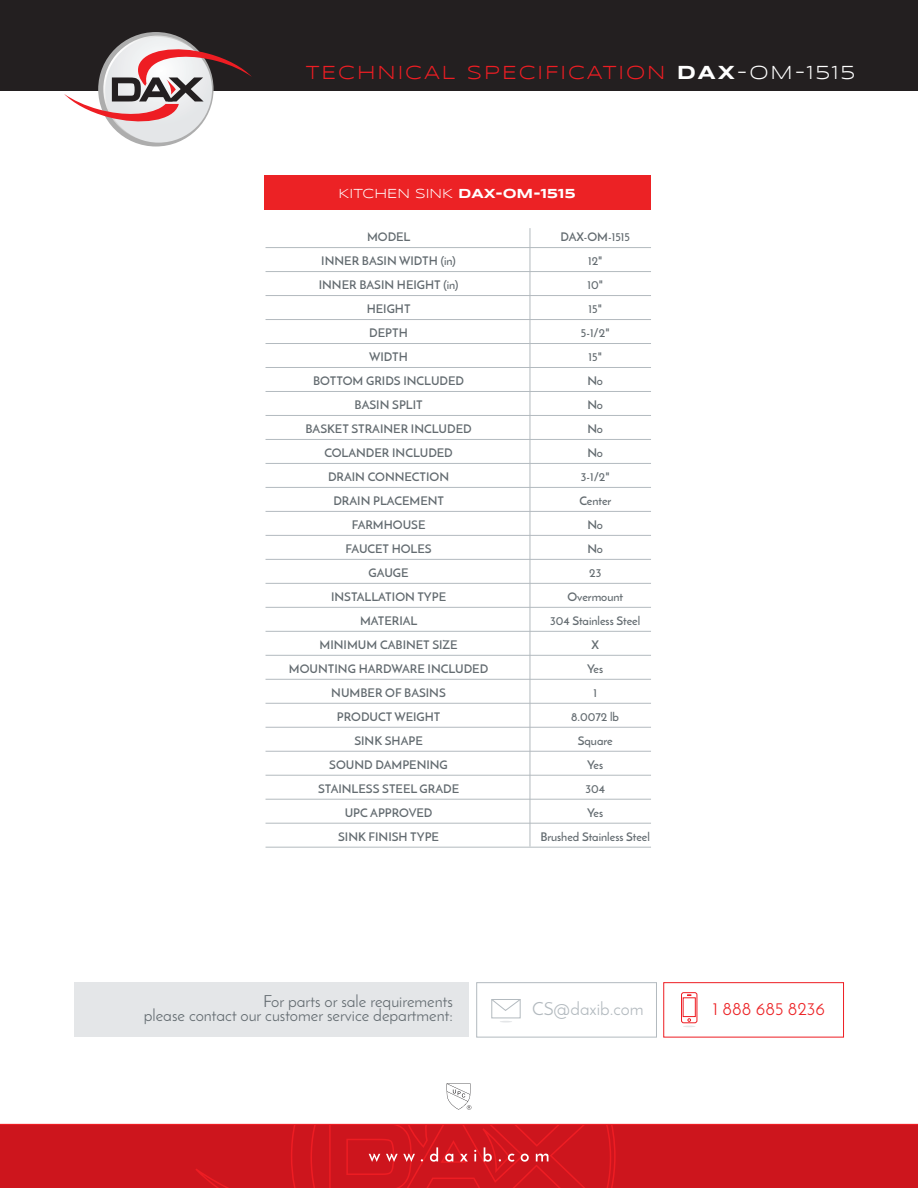
<style>
.page{position:relative;width:918px;height:1188px;background:#fff}
.page>*{position:absolute;margin:0;border:0;box-sizing:border-box;transform-origin:0 0}
.t1{font:19.5px "Syncopate";letter-spacing:.1em;color:#ee1d23}
.t2{font:18px "Josefin Sans";color:#b3babf}
.t3{font:18px "Josefin Sans";color:#ec2225}
.t4{font:16.5px/13.5px "Josefin Sans";color:#636b70;text-align:right}
.t5{font:13.5px "Syncopate";color:#fff}
.t6{font:600 12px/24px "Josefin Sans";color:#636b70;text-align:center}
.s1{font-weight:700;color:#fff}
.s2{color:#fff}
.s3{font-weight:700}
</style>
<div class="page">
<div style="left:0;top:0;width:918px;height:90px;background:#231f20"></div>
<svg style="left:64px;top:36px;width:188px;height:107px"></svg>
<div style="left:74px;top:983px;width:395px;height:54px;background:#e4e6e8"></div>
<div style="left:663px;top:982px;width:181px;height:55px;border:1px solid #ee1d23"></div>
<div style="left:476px;top:982px;width:181px;height:55px;border:1px solid #b3babf"></div>
<svg style="left:681px;top:992px;width:17px;height:35px"></svg>
<svg style="left:500px;top:1021px;width:12px;height:2px"></svg>
<div style="left:491px;top:999px;width:30px;height:19px;border:1px solid #b3babf"></div>
<svg style="left:491px;top:999px;width:30px;height:12px"></svg>
<div style="left:264px;top:176px;width:386px;height:34px;background:#ec2225"></div>
<hr style="left:266px;top:847px;width:385px;height:1px;background:#b3babf">
<hr style="left:266px;top:823px;width:385px;height:1px;background:#b3babf">
<hr style="left:266px;top:799px;width:385px;height:1px;background:#b3babf">
<hr style="left:266px;top:775px;width:385px;height:1px;background:#b3babf">
<hr style="left:266px;top:751px;width:385px;height:1px;background:#b3babf">
<hr style="left:266px;top:727px;width:385px;height:1px;background:#b3babf">
<hr style="left:266px;top:703px;width:385px;height:1px;background:#b3babf">
<hr style="left:266px;top:679px;width:385px;height:1px;background:#b3babf">
<hr style="left:266px;top:655px;width:385px;height:1px;background:#b3babf">
<hr style="left:266px;top:631px;width:385px;height:1px;background:#b3babf">
<hr style="left:266px;top:607px;width:385px;height:1px;background:#b3babf">
<hr style="left:266px;top:583px;width:385px;height:1px;background:#b3babf">
<hr style="left:266px;top:559px;width:385px;height:1px;background:#b3babf">
<hr style="left:266px;top:535px;width:385px;height:1px;background:#b3babf">
<hr style="left:266px;top:511px;width:385px;height:1px;background:#b3babf">
<hr style="left:266px;top:487px;width:385px;height:1px;background:#b3babf">
<hr style="left:266px;top:463px;width:385px;height:1px;background:#b3babf">
<hr style="left:266px;top:439px;width:385px;height:1px;background:#b3babf">
<hr style="left:266px;top:415px;width:385px;height:1px;background:#b3babf">
<hr style="left:266px;top:391px;width:385px;height:1px;background:#b3babf">
<hr style="left:266px;top:367px;width:385px;height:1px;background:#b3babf">
<hr style="left:266px;top:343px;width:385px;height:1px;background:#b3babf">
<hr style="left:266px;top:319px;width:385px;height:1px;background:#b3babf">
<hr style="left:266px;top:295px;width:385px;height:1px;background:#b3babf">
<hr style="left:266px;top:271px;width:385px;height:1px;background:#b3babf">
<hr style="left:266px;top:247px;width:385px;height:1px;background:#b3babf">
<hr style="left:530px;top:228px;width:1px;height:619px;background:#b3babf">
<div style="left:0;top:1124px;width:918px;height:64px;background:#cd151d"></div>
<hr style="left:0;top:1124px;width:918px;height:1px;background:#ee1d23">
<svg style="left:195px;top:1125px;width:421px;height:63px"></svg>
<svg style="left:447px;top:1083px;width:24px;height:27px"></svg>
<h1 class="t1" style="left:306px;top:61px;width:551px">TECHNICAL SPECIFICATION <span class="s1">DAX</span><span class="s2">-OM-1515</span></h1>
<p class="t5" style="left:339px;top:186px;width:239px">KITCHEN SINK <span class="s3">DAX-OM-1515</span></p>
<p class="t6" style="left:289px;top:225px;width:201px">MODEL<br>INNER BASIN WIDTH (in)<br>INNER BASIN HEIGHT (in)<br>HEIGHT<br>DEPTH<br>WIDTH<br>BOTTOM GRIDS INCLUDED<br>BASIN SPLIT<br>BASKET STRAINER INCLUDED<br>COLANDER INCLUDED<br>DRAIN CONNECTION<br>DRAIN PLACEMENT<br>FARMHOUSE<br>FAUCET HOLES<br>GAUGE<br>INSTALLATION TYPE<br>MATERIAL<br>MINIMUM CABINET SIZE<br>MOUNTING HARDWARE INCLUDED<br>NUMBER OF BASINS<br>PRODUCT WEIGHT<br>SINK SHAPE<br>SOUND DAMPENING<br>STAINLESS STEEL GRADE<br>UPC APPROVED<br>SINK FINISH TYPE</p>
<p class="t6" style="left:540px;top:225px;width:111px">DAX-OM-1515<br>12"<br>10"<br>15"<br>5-1/2"<br>15"<br>No<br>No<br>No<br>No<br>3-1/2"<br>Center<br>No<br>No<br>23<br>Overmount<br>304 Stainless Steel<br>X<br>Yes<br>1<br>8.0072 lb<br>Square<br>Yes<br>304<br>Yes<br>Brushed Stainless Steel</p>
<h3 class="t4" style="left:144px;top:995px;width:311px">For parts or sale requirements<br>please contact our customer service department:</h3>
<h2 class="t3" style="left:713px;top:998px;width:114px">1 888 685 8236</h2>
<h2 class="t2" style="left:532px;top:998px;width:113px">CS@daxib.com</h2>
</div>
